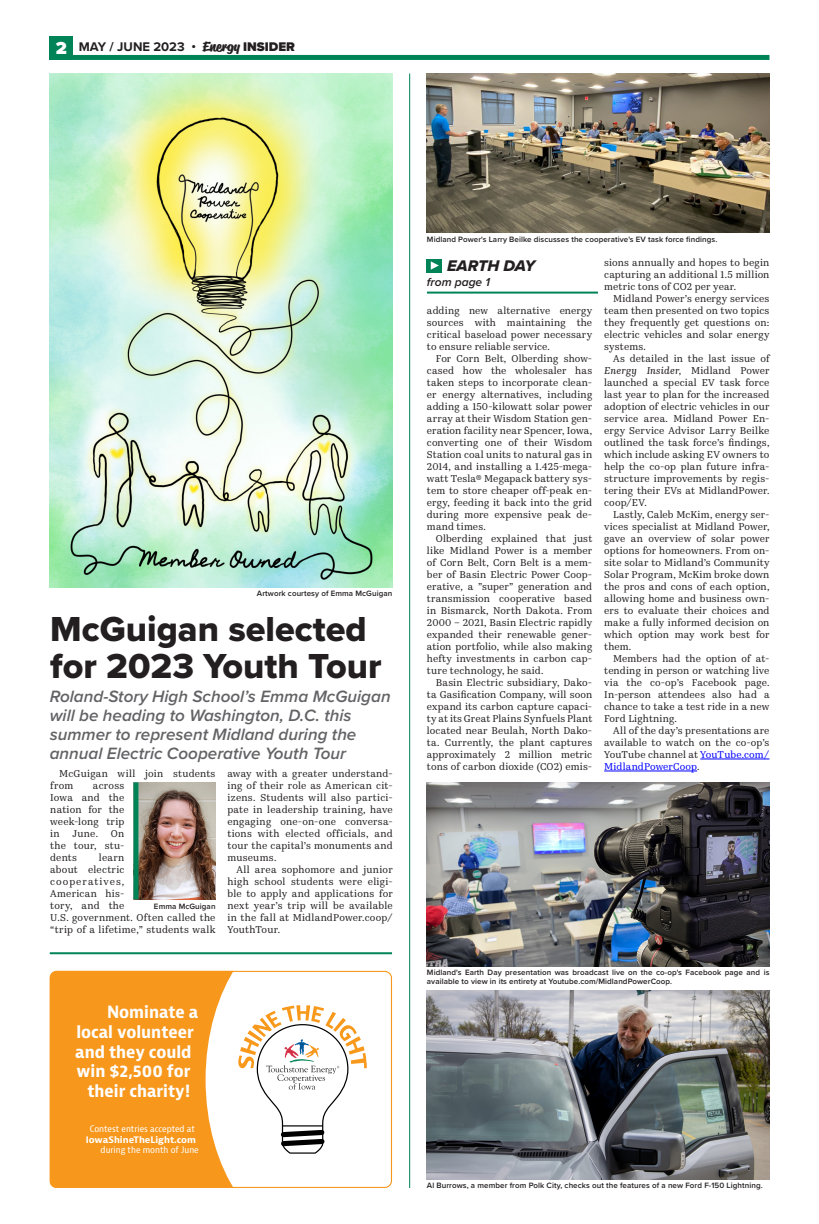
<style>
.page{position:relative;width:819px;height:1224px;background:#fff}
.page>*{position:absolute;margin:0;border:0;box-sizing:border-box;transform-origin:0 0}
.Newsletter_Headline{font:36px/37px "Proxima Nova Extrabld";color:#231f20}
.t1{font:900 18px "Proxima Nova";color:#fff}
.Newsletter_Subhead{font:italic 600 17px/19px "Proxima Nova";color:#636366}
.t2{font:700 condensed 16.4px "Bernina Sans";color:#fff}
.Newsletter_Byline_Ti{font:16px "Proxima Nova Extrabld It";letter-spacing:-.005em;color:#231f20}
.t3{font:700 13px "Proxima Nova";color:#231f20}
.Newsletter_Byline_Ti-2{font:italic 600 12px "Proxima Nova";color:#231f20}
.Newsletter_Body_Copy{font:10px/12px "Kazimir Text";letter-spacing:.02em;color:#231f20;text-align:justify}
.t4{font:condensed 8.8px "Bernina Sans";color:#fff}
.t5{font:700 8.8px "Bernina Sans";color:#fff}
.Newsletter_Photo_Cap{font:600 8px/9px "Proxima Nova";letter-spacing:.01em;color:#231f20}
.s1{font-family:"Reklame Script"}
.s2{font-weight:900}
.s3{font-style:italic}
.s4{color:#00f}
</style>
<div class="page">
<hr style="left:700px;top:759px;width:69px;height:1px;background:#00f">
<hr style="left:604px;top:771px;width:93px;height:1px;background:#00f">
<div style="left:50px;top:55px;width:720px;height:5px;background:#008457"></div>
<div style="left:50px;top:36px;width:23px;height:24px;background:#008457"></div>
<hr style="left:409px;top:74px;width:1px;height:1114px;background:#008457">
<div style="left:427px;top:259px;width:15px;height:13px;background:#008457"></div>
<svg style="left:431px;top:261px;width:8px;height:9px"></svg>
<hr style="left:427px;top:292px;width:171px;height:2px;background:#008457">
<img style="left:138px;top:782px;width:78px;height:117px">
<div style="left:133px;top:782px;width:5px;height:117px;background:#008457"></div>
<hr style="left:50px;top:952px;width:342px;height:2px;background:#008457">
<img style="left:50px;top:74px;width:342px;height:513px">
<div style="left:50px;top:971px;width:277px;height:217px;background:#f7981d;border-radius:7px"></div>
<svg style="left:206px;top:971px;width:186px;height:215px;fill:#fff"></svg>
<svg style="left:238px;top:1005px;width:129px;height:149px"></svg>
<div style="left:50px;top:971px;width:342px;height:217px;border:1px solid #f7981d;border-radius:7px"></div>
<img style="left:427px;top:782px;width:343px;height:185px">
<img style="left:427px;top:74px;width:343px;height:158px">
<img style="left:427px;top:991px;width:343px;height:188px">
<p class="t1" style="left:56px;top:35px;width:13px">2</p>
<p class="t3" style="left:79px;top:36px;width:218px">MAY / JUNE 2023 • <span class="s1">Energy</span> <span class="s2">INSIDER</span></p>
<p class="Newsletter_Photo_Cap" style="left:257px;top:589px;width:137px">Artwork courtesy of Emma McGuigan</p>
<p class="Newsletter_Headline" style="left:50px;top:610px;width:333px">McGuigan selected for 2023 Youth Tour</p>
<p class="Newsletter_Subhead" style="left:50px;top:686px;width:342px">Roland-Story High School’s Emma McGuigan will be heading to Washington, D.C. this summer to represent Midland during the annual Electric Cooperative Youth Tour</p>
<p class="Newsletter_Body_Copy" style="left:50px;top:767px;width:167px;text-indent:9px">McGuigan will join students from</p>
<p class="Newsletter_Body_Copy" style="left:50px;top:779px;width:76px;text-indent:43px">across Iowa and the nation for the week-long trip in</p>
<p class="Newsletter_Body_Copy" style="left:50px;top:827px;width:76px;text-indent:61px">On the tour, stu&shy;dents</p>
<p class="Newsletter_Body_Copy" style="left:73px;top:827px;width:27px">June.</p>
<p class="Newsletter_Body_Copy" style="left:50px;top:851px;width:167px;text-align:left;text-indent:49px">learn<br>about electric<br>cooperatives,<br>American his-<br>tory, and the<br>U.S. government. Often called the “trip of a lifetime,” students walk</p>
<p class="Newsletter_Photo_Cap" style="left:154px;top:901px;width:63px">Emma McGuigan</p>
<p class="Newsletter_Body_Copy" style="left:227px;top:767px;width:167px">away with a greater understand&shy;ing of their role as American cit&shy;izens. Students will also partici&shy;pate in leadership training, have engaging one-on-one conversa&shy;tions with elected officials, and tour the capital’s monuments and museums.</p>
<p class="Newsletter_Body_Copy" style="left:227px;top:863px;width:167px;text-indent:9px">All area sophomore and junior high school students were eligi&shy;ble to apply and applications for next year’s trip will be available in the fall at MidlandPower.coop/ YouthTour.</p>
<p class="t2" style="left:107px;top:1002px;width:93px">Nominate a</p>
<p class="t2" style="left:76px;top:1021px;width:119px">local volunteer</p>
<p class="t2" style="left:75px;top:1041px;width:118px">and they could</p>
<p class="t2" style="left:77px;top:1061px;width:115px">win $2,500 for</p>
<p class="t2" style="left:87px;top:1081px;width:105px">their charity!</p>
<p class="t4" style="left:90px;top:1124px;width:107px">Contest entries accepted at</p>
<p class="t5" style="left:86px;top:1134px;width:112px">IowaShineTheLight.com</p>
<p class="t4" style="left:101px;top:1145px;width:100px">during the month of June</p>
<p class="Newsletter_Photo_Cap" style="left:427px;top:235px;width:292px">Midland Power's Larry Beilke discusses the cooperative's EV task force findings.</p>
<p class="Newsletter_Byline_Ti" style="left:447px;top:254px;width:90px">EARTH DAY</p>
<p class="Newsletter_Byline_Ti-2" style="left:427px;top:273px;width:65px">from page 1</p>
<p class="Newsletter_Body_Copy" style="left:427px;top:304px;width:167px">adding new alternative energy sources with maintaining the critical baseload power necessary to ensure reliable service.</p>
<p class="Newsletter_Body_Copy" style="left:427px;top:352px;width:167px;text-indent:9px">For Corn Belt, Olberding show&shy;cased how the wholesaler has taken steps to incorporate clean&shy;er energy alternatives, including adding a 150-kilowatt solar power array at their Wisdom Station gen&shy;eration facility near Spencer, Iowa, converting one of their Wisdom Station coal units to natural gas in 2014, and installing a 1.425-mega&shy;watt Tesla®️ Megapack battery sys&shy;tem to store cheaper off-peak en&shy;ergy, feeding it back into the grid during more expensive peak de&shy;mand times.</p>
<p class="Newsletter_Body_Copy" style="left:427px;top:532px;width:167px;text-indent:9px">Olberding explained that just like Midland Power is a member of Corn Belt, Corn Belt is a mem&shy;ber of Basin Electric Power Coop&shy;erative, a ”super” generation and transmission cooperative based in Bismarck, North Dakota. From 2000 – 2021, Basin Electric rapidly expanded their renewable gener&shy;ation portfolio, while also making hefty investments in carbon cap&shy;ture technology, he said.</p>
<p class="Newsletter_Body_Copy" style="left:427px;top:676px;width:167px;text-indent:9px">Basin Electric subsidiary, Dako&shy;ta Gasification Company, will soon expand its carbon capture capaci&shy;ty at its Great Plains Synfuels Plant located near Beulah, North Dako&shy;ta. Currently, the plant captures approximately 2 million metric tons of carbon dioxide (CO2) emis-</p>
<p class="Newsletter_Body_Copy" style="left:604px;top:256px;width:167px">sions annually and hopes to begin capturing an additional 1.5 million metric tons of CO2 per year.</p>
<p class="Newsletter_Body_Copy" style="left:604px;top:292px;width:167px;text-indent:9px">Midland Power’s energy services team then presented on two topics they frequently get questions on: electric vehicles and solar energy systems.</p>
<p class="Newsletter_Body_Copy" style="left:604px;top:352px;width:167px;text-indent:9px">As detailed in the last issue of <span class="s3">Energy Insider</span>, Midland Power launched a special EV task force last year to plan for the increased adoption of electric vehicles in our service area. Midland Power En&shy;ergy Service Advisor Larry Beilke outlined the task force’s findings, which include asking EV owners to help the co-op plan future infra&shy;structure improvements by regis&shy;tering their EVs at MidlandPower. coop/EV.</p>
<p class="Newsletter_Body_Copy" style="left:604px;top:508px;width:167px;text-indent:9px">Lastly, Caleb McKim, energy ser&shy;vices specialist at Midland Power, gave an overview of solar power options for homeowners. From on&shy;site solar to Midland’s Community Solar Program, McKim broke down the pros and cons of each option, allowing home and business own&shy;ers to evaluate their choices and make a fully informed decision on which option may work best for them.</p>
<p class="Newsletter_Body_Copy" style="left:604px;top:652px;width:167px;text-indent:9px">Members had the option of at&shy;tending in person or watching live via the co-op’s Facebook page.<br>In-person attendees also had a chance to take a test ride in a new Ford Lightning.</p>
<p class="Newsletter_Body_Copy" style="left:604px;top:724px;width:167px;text-indent:9px">All of the day’s presentations are available to watch on the co-op’s YouTube channel at <span class="s4">YouTube.com/ MidlandPowerCoop</span>.</p>
<p class="Newsletter_Photo_Cap" style="left:427px;top:968px;width:344px">Midland's Earth Day presentation was broadcast live on the co-op's Facebook page and is available to view in its entirety at Youtube.com/MidlandPowerCoop.</p>
<p class="Newsletter_Photo_Cap" style="left:427px;top:1181px;width:337px">Al Burrows, a member from Polk City, checks out the features of a new Ford F-150 Lightning.</p>
</div>
